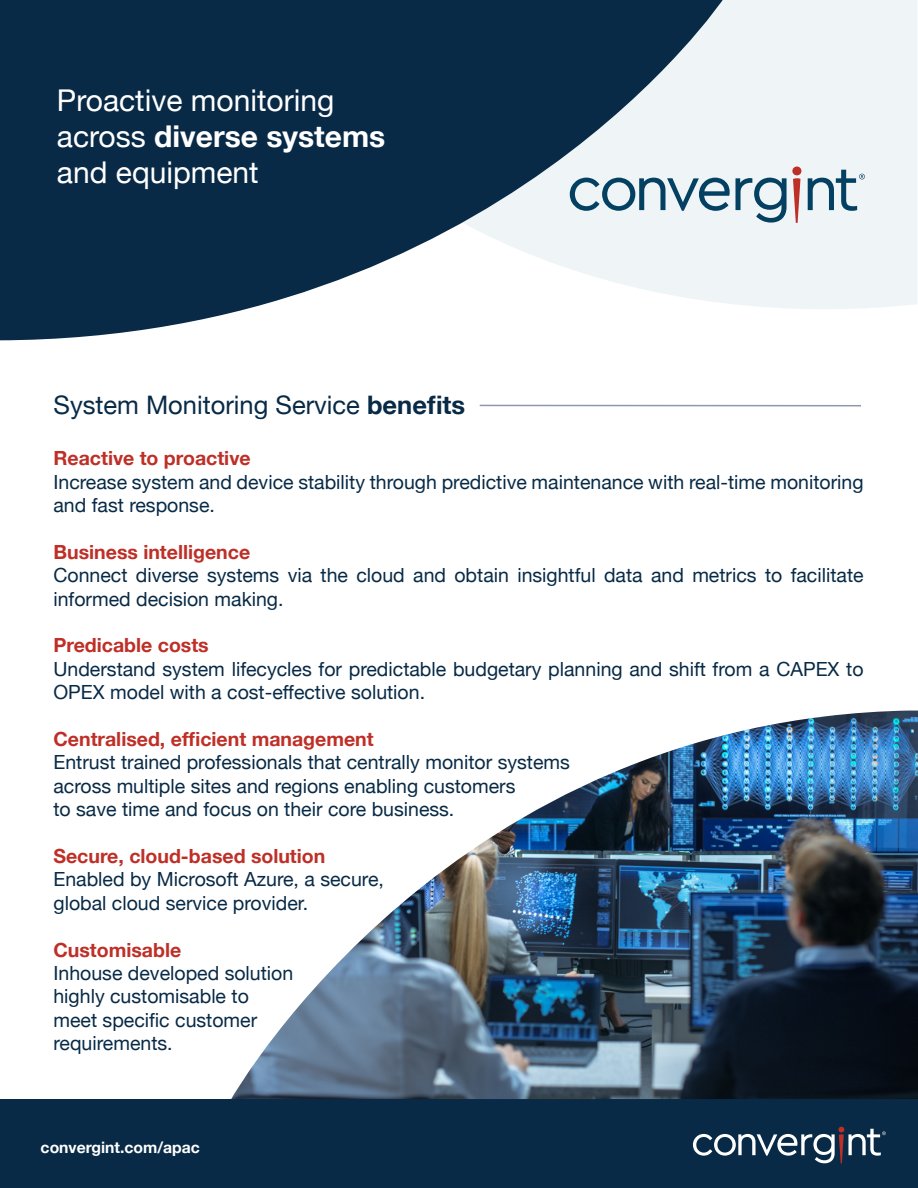
<style>
.page{position:relative;width:918px;height:1188px;background:#fff}
.page>*{position:absolute;margin:0;border:0;box-sizing:border-box;transform-origin:0 0}
.t1{font:30px/36px "Helvetica Neue";color:#fff}
.t2{font:25.5px "Helvetica Neue";color:#082a46}
.t3{font:19.5px/23.4px "Helvetica Neue";color:#082a46}
.t4{font:700 19.5px "Helvetica Neue";color:#be2f27}
.t5{font:700 15.75px "Helvetica Neue";color:#fff}
.s1{font-weight:700}
</style>
<div class="page">
<hr style="left:480px;top:405px;width:381px;height:1px;background:#8d98ab">
<div style="left:724px;top:0;width:193px;height:309px;background:#eff5f7"></div>
<svg style="left:0;top:0;width:724px;height:340px;fill:#082a46"></svg>
<svg style="left:570px;top:178px;width:160px;height:33px"></svg>
<svg style="left:736px;top:167px;width:65px;height:56px"></svg>
<svg style="left:808px;top:170px;width:57px;height:41px"></svg>
<div style="left:0;top:1099px;width:918px;height:89px;background:#082a46"></div>
<svg style="left:693px;top:1127px;width:193px;height:37px"></svg>
<img style="left:231px;top:711px;width:687px;height:388px">
<p class="t1" style="left:57px;top:82px;width:330px">Proactive monitoring across <span class="s1">diverse systems </span>and equipment</p>
<p class="t2" style="left:53px;top:389px;width:413px">System Monitoring Service <span class="s1">benefits</span></p>
<p class="t4" style="left:53px;top:446px;width:199px">Reactive to proactive</p>
<p class="t3" style="left:53px;top:470px;width:812px">Increase system and device stability through predictive maintenance with real-time monitoring and fast response.</p>
<p class="t4" style="left:53px;top:540px;width:198px">Business intelligence</p>
<p class="t3" style="left:53px;top:563px;width:812px">Connect diverse systems via the cloud and obtain insightful data and metrics to facilitate informed decision making.</p>
<p class="t4" style="left:53px;top:633px;width:157px">Predicable costs</p>
<p class="t3" style="left:53px;top:657px;width:812px">Understand system lifecycles for predictable budgetary planning and shift from a CAPEX to<br>OPEX model with a cost-effective solution.</p>
<p class="t4" style="left:53px;top:727px;width:322px">Centralised, efficient management</p>
<p class="t3" style="left:53px;top:751px;width:518px">Entrust trained professionals that centrally monitor systems</p>
<p class="t3" style="left:53px;top:774px;width:463px">across multiple sites and regions enabling customers</p>
<p class="t3" style="left:53px;top:797px;width:402px">to save time and focus on their core business.</p>
<p class="t4" style="left:53px;top:844px;width:273px">Secure, cloud-based solution</p>
<p class="t3" style="left:53px;top:868px;width:332px">Enabled by Microsoft Azure, a secure,</p>
<p class="t3" style="left:53px;top:891px;width:256px">global cloud service provider.</p>
<p class="t4" style="left:53px;top:938px;width:129px">Customisable</p>
<p class="t3" style="left:53px;top:961px;width:241px">Inhouse developed solution</p>
<p class="t3" style="left:53px;top:985px;width:197px">highly customisable to</p>
<p class="t3" style="left:53px;top:1008px;width:205px">meet specific customer</p>
<p class="t3" style="left:53px;top:1031px;width:121px">requirements.</p>
<p class="t5" style="left:41px;top:1138px;width:161px">convergint.com/apac</p>
</div>
